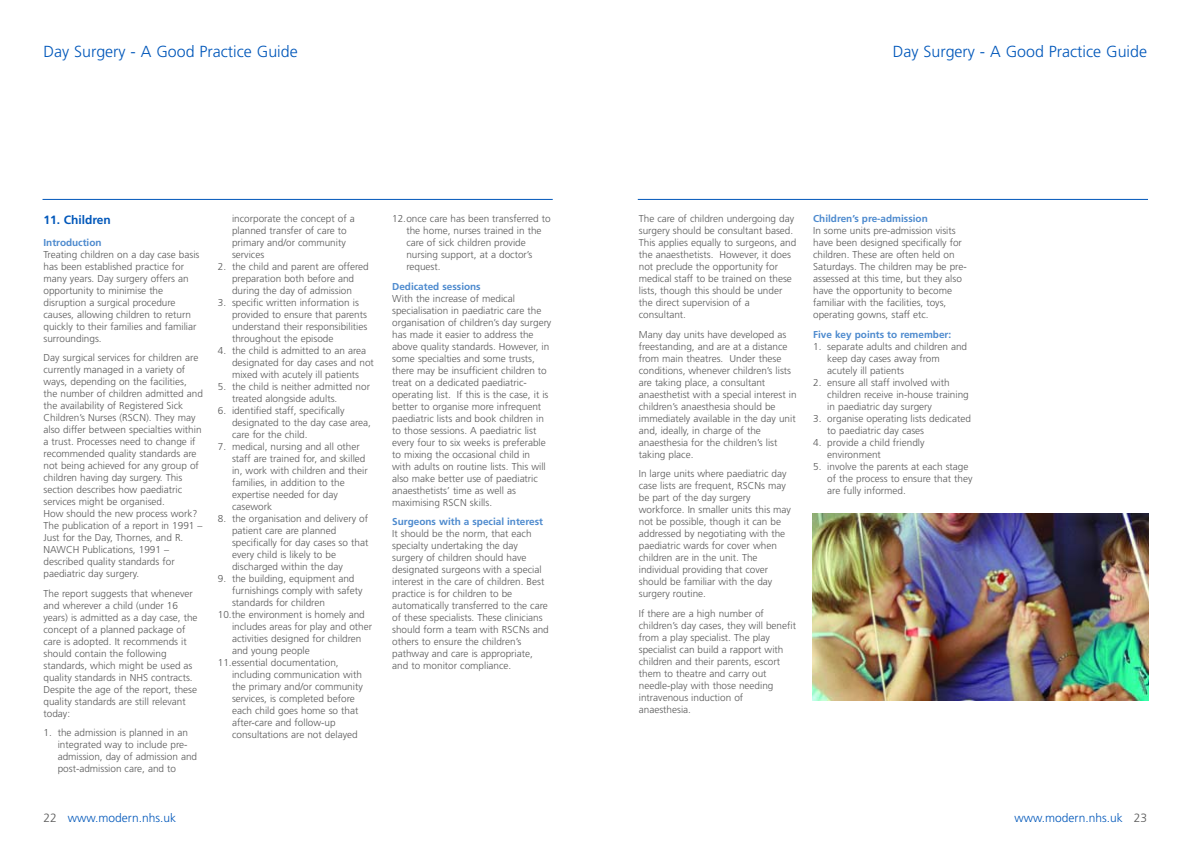
<style>
.page{position:relative;width:1191px;height:842px;background:#fff}
.page>*{position:absolute;margin:0;border:0;box-sizing:border-box;transform-origin:0 0}
.t1{font:300 16px "Frutiger";color:#0057ba}
.t2{font:300 12px "Frutiger";color:#0057ba}
.t3{font:700 12px "Frutiger";color:#0057ba}
.t4{font:300 10px/12px "Frutiger";color:#595959}
.t5{font:700 10px "Frutiger";color:#4d8ace}
.s1{color:#595959}
</style>
<div class="page">
<hr style="left:638px;top:199px;width:510px;height:1px;background:#0057ba">
<hr style="left:43px;top:199px;width:510px;height:1px;background:#0057ba">
<img style="left:812px;top:514px;width:336px;height:186px">
<h1 class="t1" style="left:44px;top:45px;width:256px">Day Surgery - A Good Practice Guide</h1>
<p class="t3" style="left:44px;top:215px;width:69px">11. Children</p>
<p class="t5" style="left:44px;top:238px;width:60px">Introduction</p>
<p class="t4" style="left:44px;top:249px;width:157px">Treating children on a day case basis has been established practice for many years. Day surgery offers an opportunity to minimise the disruption a surgical procedure causes, allowing children to return quickly to their families and familiar surroundings.</p>
<p class="t4" style="left:44px;top:353px;width:161px">Day surgical services for children are currently managed in a variety of ways, depending on the facilities, the number of children admitted and the availability of Registered Sick Children’s Nurses (RSCN). They may also differ between specialties within a trust. Processes need to change if recommended quality standards are not being achieved for any group of children having day surgery. This section describes how paediatric services might be organised.<br>How should the new process work?<br>The publication of a report in 1991 – Just for the Day, Thornes, and R.<br>NAWCH Publications, 1991 – described quality standards for paediatric day surgery.</p>
<p class="t4" style="left:44px;top:588px;width:156px">The report suggests that whenever and wherever a child (under 16 years) is admitted as a day case, the concept of a planned package of care is adopted. It recommends it should contain the following standards, which might be used as quality standards in NHS contracts.<br>Despite the age of the report, these quality standards are still relevant today:</p>
<p class="t4" style="left:58px;top:728px;width:141px;text-indent:-14px">1. the admission is planned in an integrated way to include pre&shy;admission, day of admission and post-admission care, and to</p>
<p class="t4" style="left:232px;top:213px;width:124px">incorporate the concept of a planned transfer of care to primary and/or community services</p>
<p class="t4" style="left:218px;top:261px;width:152px;text-align:center">2. the child and parent are offered preparation both before and during the day of admission</p>
<p class="t4" style="left:232px;top:297px;width:137px;text-indent:-14px">3. specific written information is provided to ensure that parents understand their responsibilities throughout the episode</p>
<p class="t4" style="left:232px;top:345px;width:143px;text-indent:-14px">4. the child is admitted to an area designated for day cases and not mixed with acutely ill patients</p>
<p class="t4" style="left:232px;top:381px;width:140px;text-indent:-14px">5. the child is neither admitted nor treated alongside adults.</p>
<p class="t4" style="left:232px;top:405px;width:140px;text-indent:-14px">6. identified staff, specifically designated to the day case area, care for the child.</p>
<p class="t4" style="left:232px;top:441px;width:137px;text-indent:-14px">7. medical, nursing and all other staff are trained for, and skilled in, work with children and their families, in addition to the expertise needed for day casework</p>
<p class="t4" style="left:232px;top:513px;width:138px;text-indent:-14px">8. the organisation and delivery of patient care are planned specifically for day cases so that every child is likely to be discharged within the day</p>
<p class="t4" style="left:218px;top:573px;width:138px">9. the building, equipment and</p>
<p class="t4" style="left:232px;top:585px;width:132px">furnishings comply with safety</p>
<p class="t4" style="left:232px;top:597px;width:94px">standards for children</p>
<p class="t4" style="left:218px;top:609px;width:149px">10.the environment is homely and</p>
<p class="t4" style="left:232px;top:621px;width:142px">includes areas for play and other</p>
<p class="t4" style="left:232px;top:633px;width:131px">activities designed for children</p>
<p class="t4" style="left:232px;top:645px;width:79px">and young people</p>
<p class="t4" style="left:218px;top:657px;width:122px">11.essential documentation,</p>
<p class="t4" style="left:232px;top:669px;width:131px">including communication with</p>
<p class="t4" style="left:232px;top:681px;width:132px">the primary and/or community</p>
<p class="t4" style="left:232px;top:693px;width:124px">services, is completed before</p>
<p class="t4" style="left:232px;top:705px;width:128px">each child goes home so that</p>
<p class="t4" style="left:232px;top:717px;width:105px">after-care and follow-up</p>
<p class="t4" style="left:232px;top:729px;width:127px">consultations are not delayed</p>
<p class="t4" style="left:406px;top:213px;width:146px;text-indent:-14px">12.once care has been transferred to the home, nurses trained in the care of sick children provide nursing support, at a doctor’s request.</p>
<p class="t5" style="left:392px;top:282px;width:90px">Dedicated sessions</p>
<p class="t4" style="left:392px;top:293px;width:161px">With the increase of medical specialisation in paediatric care the organisation of children’s day surgery has made it easier to address the above quality standards. However, in some specialties and some trusts, there may be insufficient children to treat on a dedicated paediatric&shy;operating list. If this is the case, it is better to organise more infrequent paediatric lists and book children in to those sessions. A paediatric list every four to six weeks is preferable to mixing the occasional child in with adults on routine lists. This will also make better use of paediatric anaesthetists’ time as well as maximising RSCN skills.</p>
<p class="t5" style="left:392px;top:518px;width:152px">Surgeons with a special interest</p>
<p class="t4" style="left:392px;top:529px;width:158px">It should be the norm, that each specialty undertaking the day surgery of children should have designated surgeons with a special interest in the care of children. Best practice is for children to be automatically transferred to the care of these specialists. These clinicians should form a team with RSCNs and others to ensure the children’s pathway and care is appropriate, and to monitor compliance.</p>
<h1 class="t1" style="left:893px;top:45px;width:256px">Day Surgery - A Good Practice Guide</h1>
<p class="t4" style="left:639px;top:213px;width:159px">The care of children undergoing day surgery should be consultant based.<br>This applies equally to surgeons, and the anaesthetists. However, it does not preclude the opportunity for medical staff to be trained on these lists, though this should be under the direct supervision of a consultant.</p>
<p class="t4" style="left:639px;top:329px;width:159px">Many day units have developed as freestanding, and are at a distance from main theatres. Under these conditions, whenever children’s lists are taking place, a consultant anaesthetist with a special interest in children’s anaesthesia should be immediately available in the day unit and, ideally, in charge of the anaesthesia for the children’s list taking place.</p>
<p class="t4" style="left:639px;top:469px;width:154px">In large units where paediatric day case lists are frequent, RSCNs may be part of the day surgery workforce. In smaller units this may not be possible, though it can be addressed by negotiating with the paediatric wards for cover when children are in the unit. The individual providing that cover should be familiar with the day surgery routine.</p>
<p class="t4" style="left:639px;top:608px;width:159px">If there are a high number of children’s day cases, they will benefit from a play specialist. The play specialist can build a rapport with children and their parents, escort them to theatre and carry out needle-play with those needing intravenous induction of anaesthesia.</p>
<p class="t5" style="left:813px;top:215px;width:116px">Children’s pre-admission</p>
<p class="t4" style="left:813px;top:225px;width:155px">In some units pre-admission visits have been designed specifically for children. These are often held on Saturdays. The children may be pre&shy;assessed at this time, but they also have the opportunity to become familiar with the facilities, toys, operating gowns, staff etc.</p>
<p class="t5" style="left:813px;top:330px;width:140px">Five key points to remember:</p>
<p class="t4" style="left:827px;top:341px;width:141px;text-indent:-14px">1. separate adults and children and keep day cases away from acutely ill patients</p>
<p class="t4" style="left:827px;top:377px;width:143px;text-indent:-14px">2. ensure all staff involved with children receive in-house training in paediatric day surgery</p>
<p class="t4" style="left:827px;top:413px;width:145px;text-indent:-14px">3. organise operating lists dedicated to paediatric day cases</p>
<p class="t4" style="left:827px;top:437px;width:99px;text-indent:-14px">4. provide a child friendly environment</p>
<p class="t4" style="left:827px;top:461px;width:147px;text-indent:-14px">5. involve the parents at each stage of the process to ensure that they are fully informed.</p>
<p class="t2" style="left:44px;top:813px;width:134px"><span class="s1">22</span> www.modern.nhs.uk</p>
<p class="t2" style="left:1014px;top:813px;width:134px">www.modern.nhs.uk <span class="s1">23</span></p>
</div>
